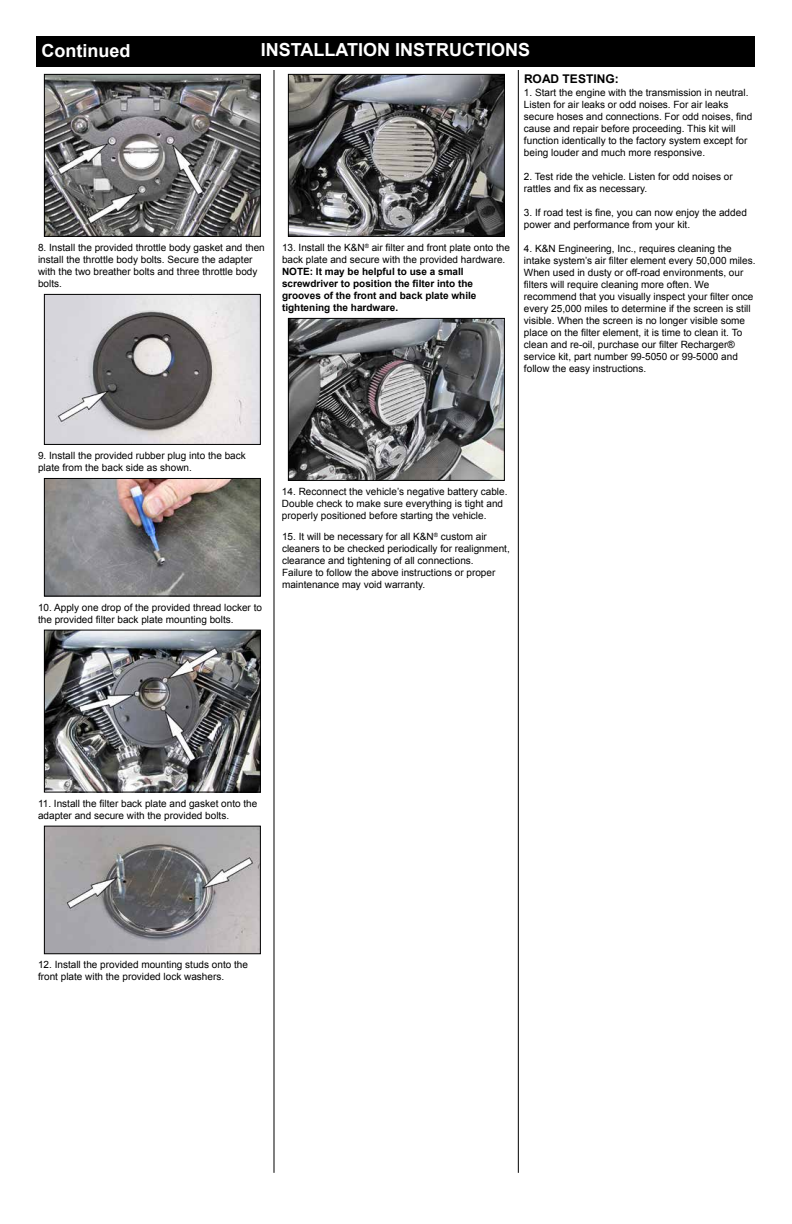
<style>
.page{position:relative;width:792px;height:1224px;background:#fff}
.page>*{position:absolute;margin:0;border:0;box-sizing:border-box;transform-origin:0 0}
.t1{font:700 18px "Arial";color:#fff}
.t2{font:700 12px "Arial";color:#000}
.t3{font:10px/12px "Arial";color:#000}
.t4{font:700 10px/12px "Arial";color:#000}
</style>
<div class="page">
<div style="left:36px;top:36px;width:719px;height:31px;background:#000"></div>
<hr style="left:274px;top:70px;width:1px;height:1103px;background:#000">
<hr style="left:518px;top:70px;width:1px;height:1103px;background:#000">
<img style="left:46px;top:76px;width:213px;height:159px">
<div style="left:44px;top:74px;width:217px;height:163px;border:1px solid #000"></div>
<img style="left:290px;top:76px;width:213px;height:159px">
<div style="left:288px;top:74px;width:217px;height:163px;border:1px solid #000"></div>
<img style="left:290px;top:320px;width:213px;height:159px">
<div style="left:288px;top:318px;width:217px;height:163px;border:1px solid #000"></div>
<img style="left:46px;top:632px;width:213px;height:158px">
<div style="left:44px;top:630px;width:217px;height:162px;border:1px solid #000"></div>
<img style="left:46px;top:828px;width:213px;height:124px">
<div style="left:44px;top:826px;width:217px;height:128px;border:1px solid #000"></div>
<img style="left:46px;top:296px;width:213px;height:147px">
<div style="left:44px;top:294px;width:217px;height:151px;border:1px solid #000"></div>
<img style="left:46px;top:480px;width:213px;height:114px">
<div style="left:44px;top:478px;width:217px;height:118px;border:1px solid #000"></div>
<h1 class="t1" style="left:41px;top:38px;width:90px">Continued</h1>
<h1 class="t1" style="left:261px;top:37px;width:271px">INSTALLATION INSTRUCTIONS</h1>
<p class="t2" style="left:524px;top:71px;width:96px">ROAD TESTING:</p>
<p class="t3" style="left:38px;top:242px;width:228px">8. Install the provided throttle body gasket and then install the throttle body bolts. Secure the adapter with the two breather bolts and three throttle body bolts.</p>
<p class="t3" style="left:282px;top:242px;width:229px">13. Install the K&amp;N<sup>®</sup> air filter and front plate onto the back plate and secure with the provided hardware.</p>
<p class="t4" style="left:282px;top:266px;width:196px">NOTE: It may be helpful to use a small screwdriver to position the filter into the grooves of the front and back plate while tightening the hardware.</p>
<p class="t3" style="left:524px;top:87px;width:230px">1. Start the engine with the transmission in neutral.<br>Listen for air leaks or odd noises. For air leaks secure hoses and connections. For odd noises, find cause and repair before proceeding. This kit will function identically to the factory system except for being louder and much more responsive.</p>
<p class="t3" style="left:524px;top:171px;width:210px">2. Test ride the vehicle. Listen for odd noises or rattles and fix as necessary.</p>
<p class="t3" style="left:524px;top:207px;width:224px">3. If road test is fine, you can now enjoy the added power and performance from your kit.</p>
<p class="t3" style="left:524px;top:243px;width:233px">4. K&amp;N Engineering, Inc., requires cleaning the intake system’s air filter element every 50,000 miles.<br>When used in dusty or off-road environments, our filters will require cleaning more often. We recommend that you visually inspect your filter once every 25,000 miles to determine if the screen is still visible. When the screen is no longer visible some place on the filter element, it is time to clean it. To clean and re-oil, purchase our filter Recharger® service kit, part number 99-5050 or 99-5000 and follow the easy instructions.</p>
<p class="t3" style="left:38px;top:450px;width:209px">9. Install the provided rubber plug into the back plate from the back side as shown.</p>
<p class="t3" style="left:38px;top:601px;width:226px">10. Apply one drop of the provided thread locker to the provided filter back plate mounting bolts.</p>
<p class="t3" style="left:282px;top:486px;width:227px">14. Reconnect the vehicle’s negative battery cable.<br>Double check to make sure everything is tight and properly positioned before starting the vehicle.</p>
<p class="t3" style="left:282px;top:531px;width:229px">15. It will be necessary for all K&amp;N<sup>®</sup> custom air cleaners to be checked periodically for realignment, clearance and tightening of all connections.<br>Failure to follow the above instructions or proper maintenance may void warranty.</p>
<p class="t3" style="left:38px;top:797px;width:221px">11. Install the filter back plate and gasket onto the adapter and secure with the provided bolts.</p>
<p class="t3" style="left:38px;top:959px;width:212px">12. Install the provided mounting studs onto the front plate with the provided lock washers.</p>
</div>
